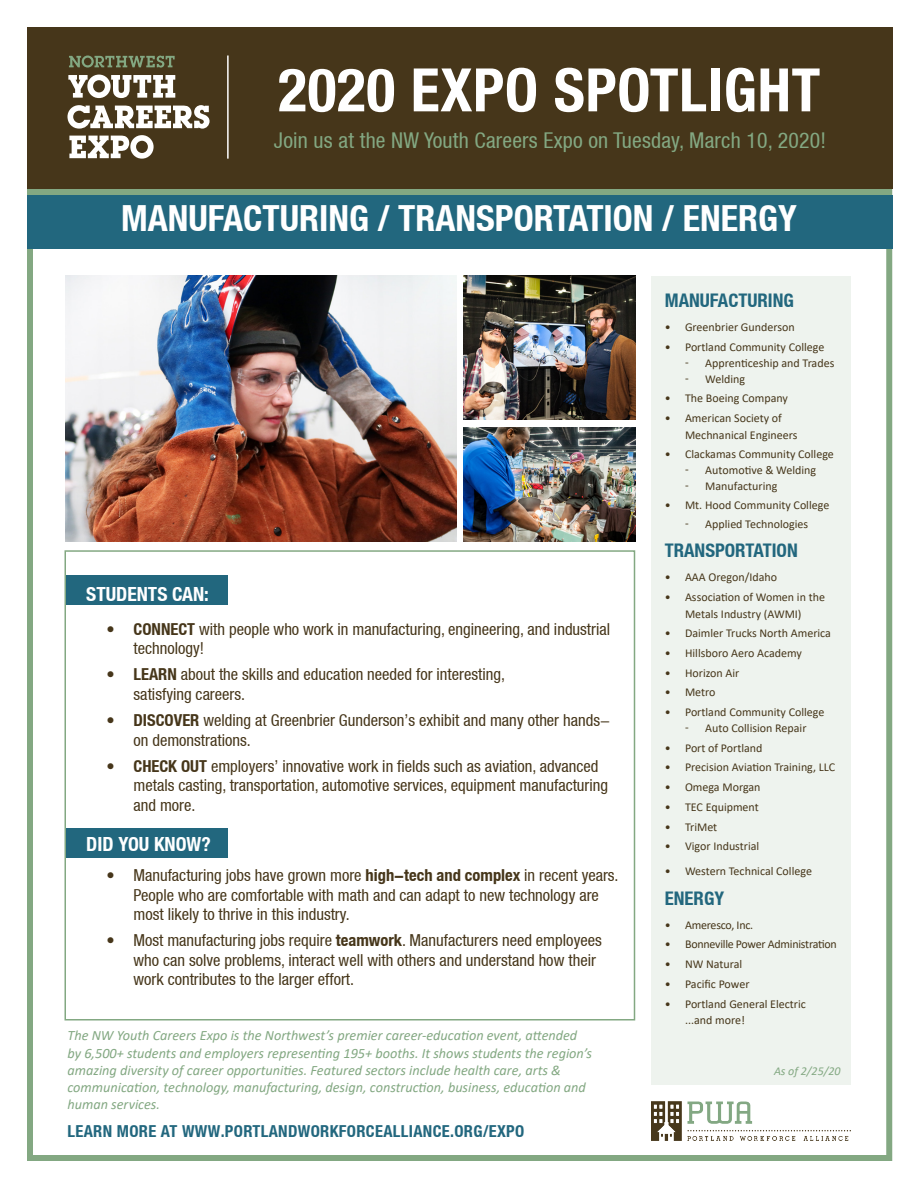
<style>
.page{position:relative;width:918px;height:1188px;background:#fff}
.page>*{position:absolute;margin:0;border:0;box-sizing:border-box;transform-origin:0 0}
.t1{font:700 condensed 60px "Helvetica Neue LT";letter-spacing:.01em;color:#fff}
.t2{font:700 condensed 36px "Helvetica Neue LT";color:#fff}
.t3{font:condensed 21.75px "Helvetica Neue LT";letter-spacing:.01em;color:#83a882}
.Sector_Name{font:700 condensed 19.5px "Helvetica Neue LT";color:#fff}
.Sector_Name-2{font:700 condensed 18.75px "Helvetica Neue LT";color:#22677e}
.t4{font:condensed 16.5px/19.5px "Helvetica Neue LT";color:#46361a}
.t5{font:700 condensed 16.5px "Helvetica Neue LT";letter-spacing:.02em;color:#22677e}
.t6{font:italic 14.25px/17.1px "Calibri";color:#83a882}
.t7{font:12px/16.5px "Calibri";color:#46361a}
.t8{font:12px "Calibri";letter-spacing:-.02em;color:#46361a}
.t9{font:italic 12px "Calibri";color:#83a882}
.s1{font-weight:700}
</style>
<div class="page">
<div style="left:27px;top:189px;width:865px;height:972px;border:6px solid #83a882"></div>
<div style="left:65px;top:575px;width:163px;height:29px;background:#22677e"></div>
<div style="left:65px;top:828px;width:163px;height:30px;background:#22677e"></div>
<div style="left:33px;top:190px;width:853px;height:6px;background:#83a882"></div>
<div style="left:27px;top:27px;width:865px;height:162px;background:#46361a"></div>
<div style="left:27px;top:195px;width:865px;height:53px;background:#22677e"></div>
<svg style="left:68px;top:75px;width:107px;height:23px"></svg>
<svg style="left:68px;top:105px;width:142px;height:24px"></svg>
<svg style="left:69px;top:135px;width:85px;height:24px"></svg>
<svg style="left:69px;top:56px;width:106px;height:12px"></svg>
<hr style="left:227px;top:56px;width:2px;height:103px;background:#fff">
<div style="left:651px;top:276px;width:199px;height:808px;background:#eef3ee"></div>
<div style="left:64px;top:550px;width:571px;height:471px;border:2px solid #83a882"></div>
<img style="left:464px;top:427px;width:171px;height:114px">
<img style="left:464px;top:276px;width:171px;height:144px">
<img style="left:65px;top:276px;width:391px;height:265px">
<img style="left:651px;top:1101px;width:200px;height:39px">
<p class="t1" style="left:278px;top:54px;width:544px">2020 EXPO SPOTLIGHT</p>
<p class="t3" style="left:274px;top:128px;width:554px">Join us at the NW Youth Careers Expo on Tuesday, March 10, 2020!</p>
<p class="t2" style="left:121px;top:196px;width:677px">MANUFACTURING / TRANSPORTATION / ENERGY</p>
<p class="Sector_Name" style="left:86px;top:582px;width:124px">STUDENTS CAN:</p>
<p class="t4" style="left:134px;top:619px;width:478px;text-indent:-27px"><span class="s1">• CONNECT</span> with people who work in manufacturing, engineering, and industrial technology!</p>
<p class="t4" style="left:134px;top:665px;width:373px;text-indent:-27px"><span class="s1">• LEARN</span> about the skills and education needed for interesting, satisfying careers.</p>
<p class="t4" style="left:134px;top:710px;width:478px;text-indent:-27px"><span class="s1">• DISCOVER</span> welding at Greenbrier Gunderson’s exhibit and many other hands&shy;on demonstrations.</p>
<p class="t4" style="left:134px;top:756px;width:476px;text-indent:-27px"><span class="s1">• CHECK OUT</span> employers’ innovative work in fields such as aviation, advanced metals casting, transportation, automotive services, equipment manufacturing and more.</p>
<p class="Sector_Name" style="left:86px;top:832px;width:126px">DID YOU KNOW?</p>
<p class="t4" style="left:134px;top:866px;width:487px;text-indent:-27px">• Manufacturing jobs have grown more <span class="s1">high-tech and complex</span> in recent years.<br>People who are comfortable with math and can adapt to new technology are most likely to thrive in this industry.</p>
<p class="t4" style="left:134px;top:931px;width:470px;text-indent:-27px">• Most manufacturing jobs require <span class="s1">teamwork</span>. Manufacturers need employees who can solve problems, interact well with others and understand how their work contributes to the larger effort.</p>
<p class="t6" style="left:68px;top:1027px;width:526px">The NW Youth Careers Expo is the Northwest’s premier career-education event, attended by 6,500+ students and employers representing 195+ booths. It shows students the region’s amazing diversity of career opportunities. Featured sectors include health care, arts &amp; communication, technology, manufacturing, design, construction, business, education and human services.</p>
<p class="t5" style="left:68px;top:1121px;width:458px">LEARN MORE AT WWW.PORTLANDWORKFORCEALLIANCE.ORG/EXPO</p>
<p class="Sector_Name-2" style="left:665px;top:289px;width:131px">MANUFACTURING</p>
<p class="t7" style="left:665px;top:319px;width:131px">• Greenbrier Gunderson</p>
<p class="t7" style="left:665px;top:339px;width:161px">• Portland Community College</p>
<p class="t7" style="left:685px;top:354px;width:5px">ͳ</p>
<p class="t7" style="left:705px;top:354px;width:131px">Apprenticeship and Trades</p>
<p class="t7" style="left:685px;top:370px;width:5px">ͳ</p>
<p class="t7" style="left:705px;top:370px;width:41px">Welding</p>
<p class="t7" style="left:665px;top:390px;width:125px">• The Boeing Company</p>
<p class="t7" style="left:685px;top:409px;width:114px;text-indent:-20px">• American Society of<br>Mechnanical Engineers</p>
<p class="t7" style="left:665px;top:446px;width:171px">• Clackamas Community College</p>
<p class="t7" style="left:685px;top:461px;width:5px">ͳ</p>
<p class="t7" style="left:705px;top:461px;width:112px">Automotive &amp; Welding</p>
<p class="t7" style="left:685px;top:477px;width:5px">ͳ</p>
<p class="t7" style="left:705px;top:477px;width:74px">Manufacturing</p>
<p class="t7" style="left:665px;top:497px;width:166px">• Mt. Hood Community College</p>
<p class="t7" style="left:685px;top:515px;width:5px">ͳ</p>
<p class="t7" style="left:705px;top:515px;width:104px">Applied Technologies</p>
<p class="Sector_Name-2" style="left:665px;top:539px;width:134px">TRANSPORTATION</p>
<p class="t7" style="left:665px;top:569px;width:114px">• AAA Oregon/Idaho</p>
<p class="t7" style="left:665px;top:589px;width:162px;text-align:center">• Association of Women in the<br>Metals Industry (AWMI)</p>
<p class="t7" style="left:665px;top:625px;width:168px">• Daimler Trucks North America</p>
<p class="t7" style="left:665px;top:644px;width:139px">• Hillsboro Aero Academy</p>
<p class="t7" style="left:665px;top:664px;width:76px">• Horizon Air</p>
<p class="t7" style="left:665px;top:684px;width:52px">• Metro</p>
<p class="t7" style="left:665px;top:704px;width:161px">• Portland Community College</p>
<p class="t7" style="left:685px;top:719px;width:5px">ͳ</p>
<p class="t7" style="left:705px;top:719px;width:103px">Auto Collision Repair</p>
<p class="t7" style="left:665px;top:739px;width:99px">• Port of Portland</p>
<p class="t7" style="left:665px;top:759px;width:172px">• Precision Aviation Training, LLC</p>
<p class="t7" style="left:665px;top:779px;width:97px">• Omega Morgan</p>
<p class="t7" style="left:665px;top:798px;width:96px">• TEC Equipment</p>
<p class="t7" style="left:665px;top:818px;width:54px">• TriMet</p>
<p class="t7" style="left:665px;top:837px;width:96px">• Vigor Industrial</p>
<p class="t7" style="left:665px;top:863px;width:149px">• Western Technical College</p>
<p class="Sector_Name-2" style="left:665px;top:887px;width:61px">ENERGY</p>
<p class="t8" style="left:665px;top:916px;width:90px">• Ameresco, Inc.</p>
<p class="t8" style="left:665px;top:936px;width:174px">• Bonneville Power Administration</p>
<p class="t7" style="left:665px;top:956px;width:79px">• NW Natural</p>
<p class="t7" style="left:665px;top:975px;width:86px">• Pacific Power</p>
<p class="t7" style="left:685px;top:995px;width:122px;text-indent:-20px">• Portland General Electric ...and more!</p>
<p class="t9" style="left:774px;top:1062px;width:68px">As of 2/25/20</p>
</div>
